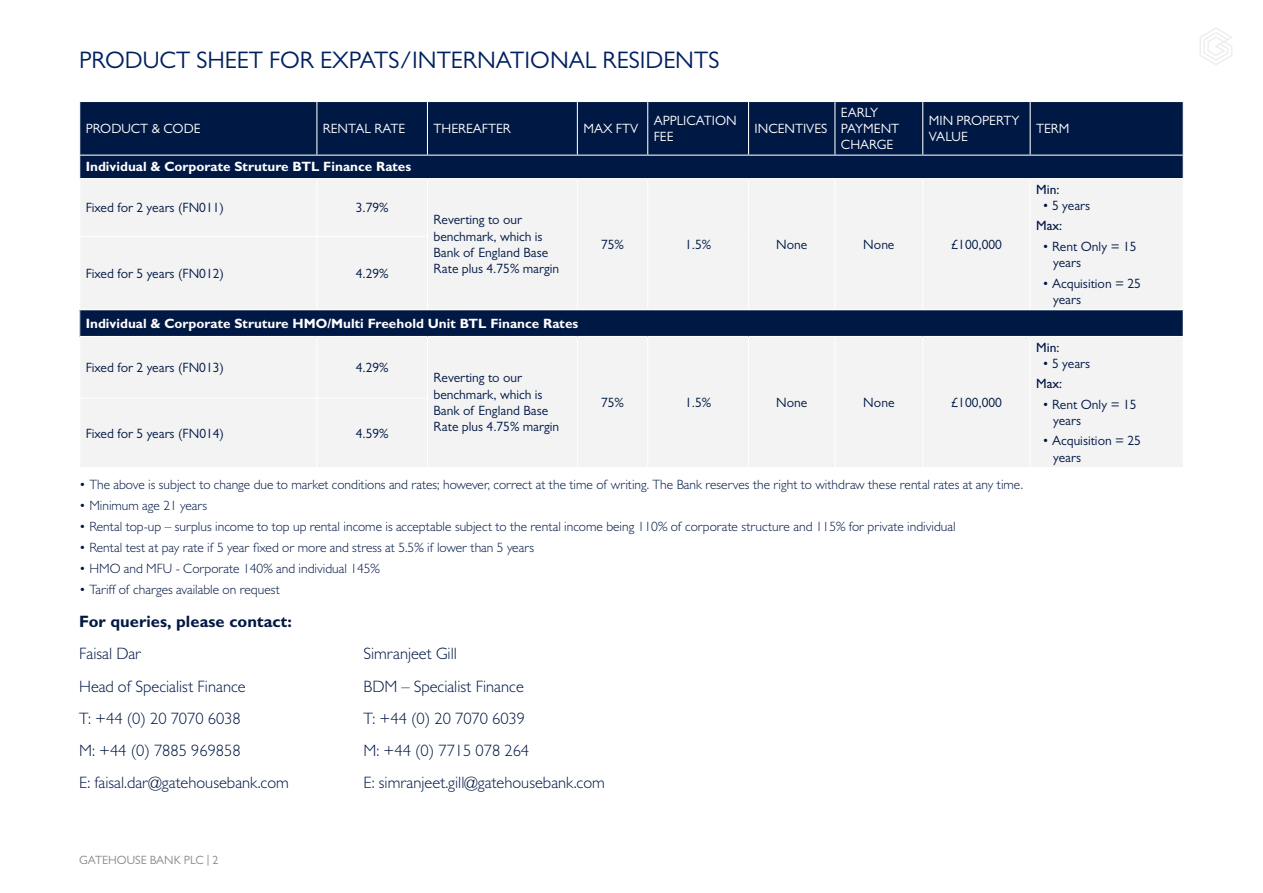
<style>
.page{position:relative;width:1263px;height:893px;background:#fff}
.page>*{position:absolute;margin:0;border:0;box-sizing:border-box;transform-origin:0 0}
.t1{font:24px "Gill Sans MT Std";color:#002060}
.t2{font:300 16.5px/32.2px "Gill Sans MT Std";color:#001844}
.t3{font:700 16.5px "Gill Sans MT Std";color:#001844}
.t4{font:300 13.5px "Gill Sans MT Std";color:#001844}
.t5{font:13.5px/16.2px "Gill Sans MT Std";color:#001844}
.t6{font:700 13.5px "Gill Sans MT Std";color:#fff}
.t7{font:13.5px/16.2px "Gill Sans MT Std";color:#fff}
.t8{font:500 13.5px "Gill Sans MT Std";color:#001844}
.t9{font:12px "Gill Sans MT Std";color:#8a8a8d}
</style>
<div class="page">
<svg style="left:1200px;top:28px;width:33px;height:37px"></svg>
<div style="left:80px;top:102px;width:1103px;height:76px;background:#001844"></div>
<div style="left:81px;top:179px;width:1101px;height:288px;background:#f3f3f4"></div>
<div style="left:80px;top:310px;width:1103px;height:26px;background:#001844"></div>
<hr style="left:316px;top:102px;width:1px;height:53px;background:#fff">
<hr style="left:427px;top:102px;width:1px;height:53px;background:#fff">
<hr style="left:577px;top:102px;width:1px;height:53px;background:#fff">
<hr style="left:647px;top:102px;width:1px;height:53px;background:#fff">
<hr style="left:748px;top:102px;width:1px;height:53px;background:#fff">
<hr style="left:834px;top:102px;width:1px;height:53px;background:#fff">
<hr style="left:922px;top:102px;width:1px;height:53px;background:#fff">
<hr style="left:1030px;top:102px;width:1px;height:53px;background:#fff">
<hr style="left:79px;top:155px;width:238px;height:1px;background:#fff">
<svg style="left:79px;top:156px;width:1px;height:22px"></svg>
<hr style="left:317px;top:155px;width:110px;height:1px;background:#fff">
<hr style="left:427px;top:155px;width:150px;height:1px;background:#fff">
<hr style="left:577px;top:155px;width:71px;height:1px;background:#fff">
<hr style="left:648px;top:155px;width:100px;height:1px;background:#fff">
<hr style="left:748px;top:155px;width:87px;height:1px;background:#fff">
<hr style="left:835px;top:155px;width:88px;height:1px;background:#fff">
<hr style="left:923px;top:155px;width:107px;height:1px;background:#fff">
<hr style="left:1030px;top:155px;width:154px;height:1px;background:#fff">
<svg style="left:1183px;top:156px;width:1px;height:22px"></svg>
<hr style="left:316px;top:179px;width:1px;height:57px;background:#fff">
<hr style="left:427px;top:179px;width:1px;height:57px;background:#fff">
<hr style="left:577px;top:179px;width:1px;height:57px;background:#fff">
<hr style="left:647px;top:179px;width:1px;height:57px;background:#fff">
<hr style="left:748px;top:179px;width:1px;height:57px;background:#fff">
<hr style="left:834px;top:179px;width:1px;height:57px;background:#fff">
<hr style="left:922px;top:179px;width:1px;height:57px;background:#fff">
<hr style="left:1030px;top:179px;width:1px;height:57px;background:#fff">
<hr style="left:79px;top:236px;width:238px;height:1px;background:#fff">
<hr style="left:317px;top:236px;width:111px;height:1px;background:#fff">
<hr style="left:316px;top:237px;width:1px;height:72px;background:#fff">
<hr style="left:427px;top:237px;width:1px;height:72px;background:#fff">
<hr style="left:577px;top:236px;width:1px;height:73px;background:#fff">
<hr style="left:647px;top:236px;width:1px;height:73px;background:#fff">
<hr style="left:748px;top:236px;width:1px;height:73px;background:#fff">
<hr style="left:834px;top:236px;width:1px;height:73px;background:#fff">
<hr style="left:922px;top:236px;width:1px;height:73px;background:#fff">
<hr style="left:1030px;top:236px;width:1px;height:73px;background:#fff">
<hr style="left:316px;top:337px;width:1px;height:61px;background:#fff">
<hr style="left:427px;top:337px;width:1px;height:61px;background:#fff">
<hr style="left:577px;top:337px;width:1px;height:61px;background:#fff">
<hr style="left:647px;top:337px;width:1px;height:61px;background:#fff">
<hr style="left:748px;top:337px;width:1px;height:61px;background:#fff">
<hr style="left:834px;top:337px;width:1px;height:61px;background:#fff">
<hr style="left:922px;top:337px;width:1px;height:61px;background:#fff">
<hr style="left:1030px;top:337px;width:1px;height:61px;background:#fff">
<hr style="left:79px;top:398px;width:238px;height:1px;background:#fff">
<hr style="left:317px;top:398px;width:111px;height:1px;background:#fff">
<hr style="left:316px;top:399px;width:1px;height:68px;background:#fff">
<hr style="left:427px;top:399px;width:1px;height:68px;background:#fff">
<hr style="left:577px;top:398px;width:1px;height:69px;background:#fff">
<hr style="left:647px;top:398px;width:1px;height:69px;background:#fff">
<hr style="left:748px;top:398px;width:1px;height:69px;background:#fff">
<hr style="left:834px;top:398px;width:1px;height:69px;background:#fff">
<hr style="left:922px;top:398px;width:1px;height:69px;background:#fff">
<hr style="left:1030px;top:398px;width:1px;height:69px;background:#fff">
<hr style="left:79px;top:309px;width:238px;height:1px;background:#fff">
<svg style="left:79px;top:310px;width:1px;height:26px"></svg>
<hr style="left:79px;top:336px;width:238px;height:1px;background:#fff">
<hr style="left:317px;top:309px;width:110px;height:1px;background:#fff">
<hr style="left:317px;top:336px;width:110px;height:1px;background:#fff">
<hr style="left:427px;top:309px;width:150px;height:1px;background:#fff">
<hr style="left:427px;top:336px;width:150px;height:1px;background:#fff">
<hr style="left:577px;top:309px;width:71px;height:1px;background:#fff">
<hr style="left:577px;top:336px;width:71px;height:1px;background:#fff">
<hr style="left:648px;top:309px;width:100px;height:1px;background:#fff">
<hr style="left:648px;top:336px;width:100px;height:1px;background:#fff">
<hr style="left:748px;top:309px;width:87px;height:1px;background:#fff">
<hr style="left:748px;top:336px;width:87px;height:1px;background:#fff">
<hr style="left:835px;top:309px;width:88px;height:1px;background:#fff">
<hr style="left:835px;top:336px;width:88px;height:1px;background:#fff">
<hr style="left:923px;top:309px;width:107px;height:1px;background:#fff">
<hr style="left:923px;top:336px;width:107px;height:1px;background:#fff">
<hr style="left:1030px;top:309px;width:154px;height:1px;background:#fff">
<hr style="left:1030px;top:336px;width:154px;height:1px;background:#fff">
<h1 class="t1" style="left:79px;top:46px;width:642px">PRODUCT SHEET FOR EXPATS/INTERNATIONAL RESIDENTS</h1>
<p class="t7" style="left:86px;top:120px;width:116px">PRODUCT &amp; CODE</p>
<p class="t7" style="left:323px;top:120px;width:84px">RENTAL RATE</p>
<p class="t7" style="left:433px;top:120px;width:79px">THEREAFTER</p>
<p class="t7" style="left:583px;top:120px;width:56px">MAX FTV</p>
<p class="t7" style="left:654px;top:112px;width:85px">APPLICATION<br>FEE</p>
<p class="t7" style="left:754px;top:120px;width:74px">INCENTIVES</p>
<p class="t7" style="left:841px;top:104px;width:60px">EARLY<br>PAYMENT<br>CHARGE</p>
<p class="t7" style="left:929px;top:112px;width:92px">MIN PROPERTY<br>VALUE</p>
<p class="t7" style="left:1036px;top:120px;width:35px">TERM</p>
<p class="t6" style="left:86px;top:159px;width:327px">Individual &amp; Corporate Struture BTL Finance Rates</p>
<p class="t5" style="left:86px;top:199px;width:140px">Fixed for 2 years (FN011)</p>
<p class="t5" style="left:356px;top:199px;width:34px">3.79%</p>
<p class="t5" style="left:433px;top:212px;width:127px">Reverting to our benchmark, which is<br>Bank of England Base<br>Rate plus 4.75% margin</p>
<p class="t5" style="left:601px;top:236px;width:24px">75%</p>
<p class="t5" style="left:685px;top:236px;width:28px">1.5%</p>
<p class="t5" style="left:776px;top:236px;width:33px">None</p>
<p class="t5" style="left:863px;top:236px;width:33px">None</p>
<p class="t5" style="left:951px;top:236px;width:53px">£100,000</p>
<p class="t5" style="left:86px;top:265px;width:140px">Fixed for 5 years (FN012)</p>
<p class="t5" style="left:356px;top:265px;width:34px">4.29%</p>
<p class="t6" style="left:86px;top:315px;width:494px">Individual &amp; Corporate Struture HMO/Multi Freehold Unit BTL Finance Rates</p>
<p class="t5" style="left:86px;top:359px;width:140px">Fixed for 2 years (FN013)</p>
<p class="t5" style="left:356px;top:359px;width:34px">4.29%</p>
<p class="t5" style="left:433px;top:370px;width:127px">Reverting to our benchmark, which is<br>Bank of England Base<br>Rate plus 4.75% margin</p>
<p class="t5" style="left:601px;top:394px;width:24px">75%</p>
<p class="t5" style="left:685px;top:394px;width:28px">1.5%</p>
<p class="t5" style="left:776px;top:394px;width:33px">None</p>
<p class="t5" style="left:863px;top:394px;width:33px">None</p>
<p class="t5" style="left:951px;top:394px;width:53px">£100,000</p>
<p class="t5" style="left:86px;top:425px;width:140px">Fixed for 5 years (FN014)</p>
<p class="t5" style="left:356px;top:425px;width:34px">4.59%</p>
<p class="t4" style="left:79px;top:476px;width:945px">• The above is subject to change due to market conditions and rates; however, correct at the time of writing. The Bank reserves the right to withdraw these rental rates at any time.</p>
<p class="t4" style="left:79px;top:497px;width:130px">• Minimum age 21 years</p>
<p class="t4" style="left:79px;top:518px;width:878px">• Rental top-up – surplus income to top up rental income is acceptable subject to the rental income being 110% of corporate structure and 115% for private individual</p>
<p class="t4" style="left:79px;top:539px;width:456px">• Rental test at pay rate if 5 year fixed or more and stress at 5.5% if lower than 5 years</p>
<p class="t4" style="left:79px;top:560px;width:302px">• HMO and MFU - Corporate 140% and individual 145%</p>
<p class="t4" style="left:79px;top:581px;width:202px">• Tariff of charges available on request</p>
<p class="t3" style="left:79px;top:611px;width:214px">For queries, please contact:</p>
<p class="t2" style="left:79px;top:637px;width:211px">Faisal Dar<br>Head of Specialist Finance<br>T: +44 (0) 20 7070 6038<br>M: +44 (0) 7885 969858<br>E: faisal.dar@gatehousebank.com</p>
<p class="t2" style="left:364px;top:637px;width:243px">Simranjeet Gill<br>BDM – Specialist Finance<br>T: +44 (0) 20 7070 6039<br>M: +44 (0) 7715 078 264<br>E: simranjeet.gill@gatehousebank.com</p>
<p class="t8" style="left:1036px;top:181px;width:25px">Min:</p>
<p class="t5" style="left:1043px;top:197px;width:49px">• 5 years</p>
<p class="t8" style="left:1036px;top:218px;width:28px">Max:</p>
<p class="t5" style="left:1053px;top:238px;width:85px;text-indent:-10px">• Rent Only = 15 years</p>
<p class="t5" style="left:1053px;top:275px;width:89px;text-indent:-10px">• Acquisition = 25 years</p>
<p class="t8" style="left:1036px;top:339px;width:25px">Min:</p>
<p class="t5" style="left:1043px;top:355px;width:49px">• 5 years</p>
<p class="t8" style="left:1036px;top:376px;width:28px">Max:</p>
<p class="t5" style="left:1053px;top:396px;width:85px;text-indent:-10px">• Rent Only = 15 years</p>
<p class="t5" style="left:1053px;top:433px;width:89px;text-indent:-10px">• Acquisition = 25 years</p>
<p class="t9" style="left:79px;top:853px;width:141px">GATEHOUSE BANK PLC | 2</p>
</div>
